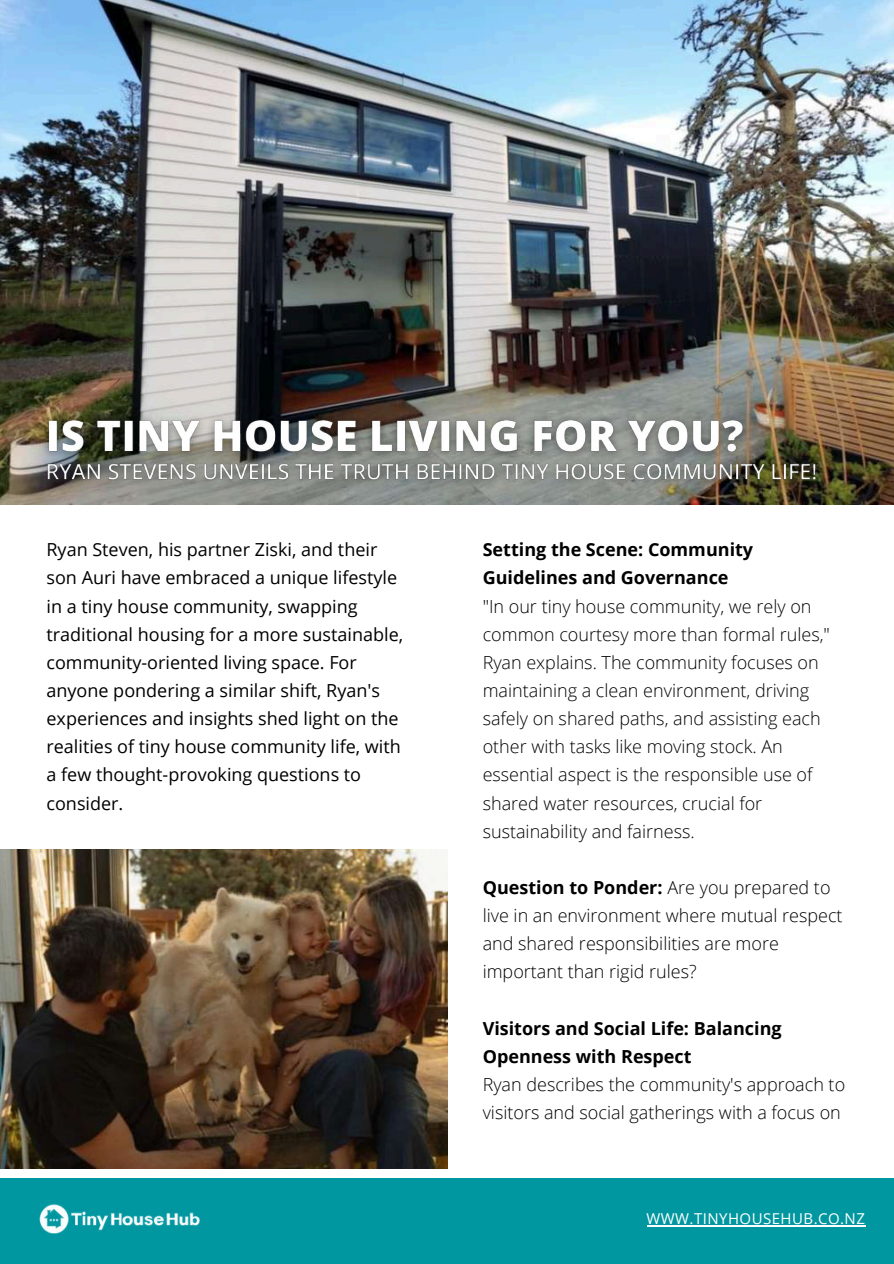
<style>
.page{position:relative;width:894px;height:1264px;background:#fff}
.page>*{position:absolute;margin:0;border:0;box-sizing:border-box;transform-origin:0 0}
.t1{font:300 18px/28.2px "Open Sans";color:#000}
.t2{font:18px/28.2px "Open Sans";color:#000}
.t3{font:700 18px/28.2px "Open Sans";color:#000}
.t4{font:15px "Open Sans";letter-spacing:.03em;color:#fff}
.s1{font-weight:700}
</style>
<div class="page">
<div style="left:0;top:1178px;width:893px;height:85px;background:#0097a0"></div>
<img style="left:39px;top:1204px;width:161px;height:29px">
<img style="left:0;top:0;width:893px;height:504px">
<img style="left:0;top:849px;width:447px;height:319px">
<hr style="left:646px;top:1225px;width:219px;height:1px;background:#fff">
<img style="left:34px;top:407px;width:794px;height:89px">
<p class="t2" style="left:46px;top:535px;width:358px">Ryan Steven, his partner Ziski, and their son Auri have embraced a unique lifestyle in a tiny house community, swapping traditional housing for a more sustainable, community-oriented living space. For anyone pondering a similar shift, Ryan's experiences and insights shed light on the realities of tiny house community life, with a few thought-provoking questions to consider.</p>
<p class="t3" style="left:482px;top:535px;width:272px">Setting the Scene: Community<br>Guidelines and Governance</p>
<p class="t1" style="left:482px;top:591px;width:348px">"In our tiny house community, we rely on common courtesy more than formal rules," Ryan explains. The community focuses on maintaining a clean environment, driving safely on shared paths, and assisting each other with tasks like moving stock. An essential aspect is the responsible use of shared water resources, crucial for sustainability and fairness.</p>
<p class="t1" style="left:482px;top:872px;width:361px"><span class="s1">Question to Ponder:</span> Are you prepared to live in an environment where mutual respect and shared responsibilities are more important than rigid rules?</p>
<p class="t3" style="left:482px;top:1013px;width:300px">Visitors and Social Life: Balancing<br>Openness with Respect</p>
<p class="t1" style="left:482px;top:1069px;width:364px">Ryan describes the community's approach to visitors and social gatherings with a focus on</p>
<p class="t4" style="left:646px;top:1208px;width:220px">WWW.TINYHOUSEHUB.CO.NZ</p>
</div>
